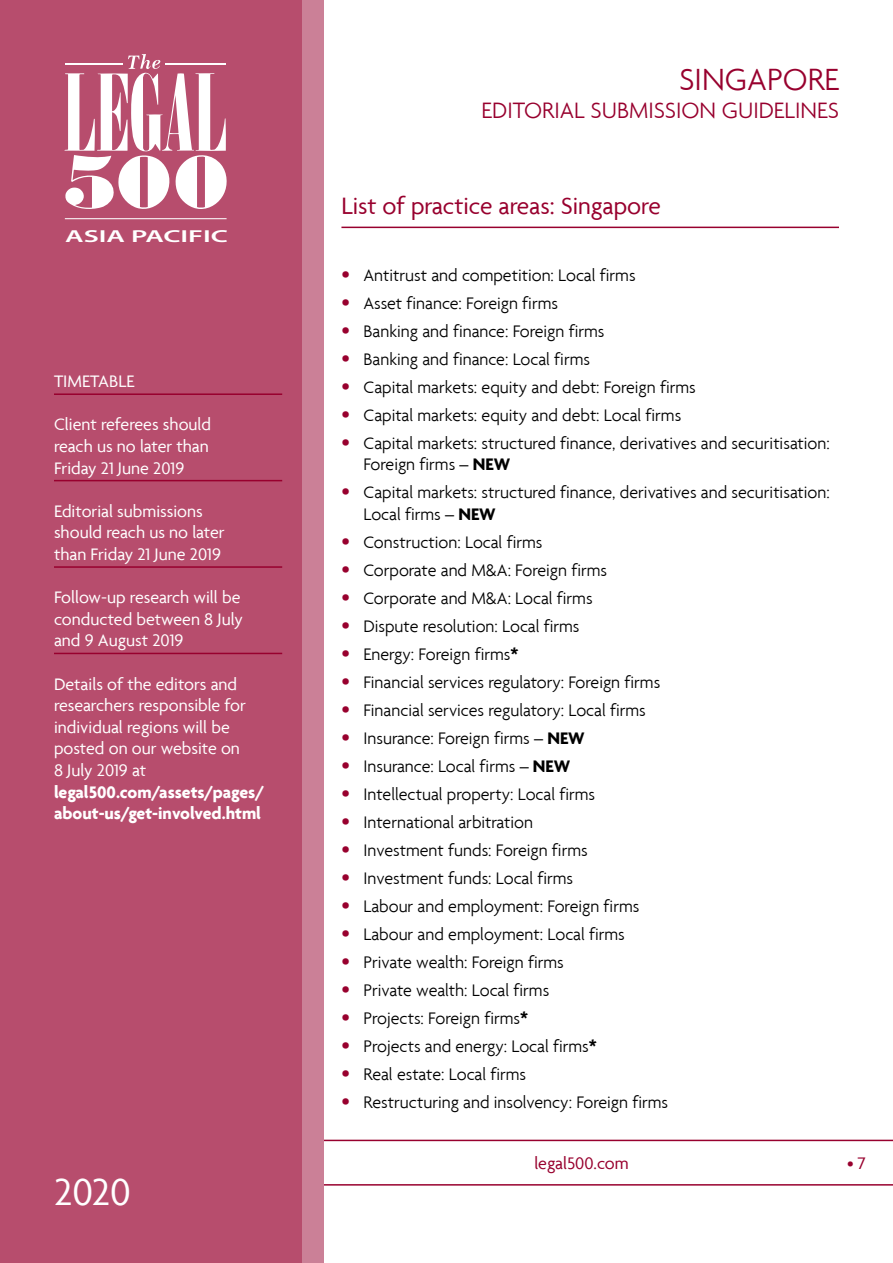
<style>
.page{position:relative;width:893px;height:1263px;background:#fff}
.page>*{position:absolute;margin:0;border:0;box-sizing:border-box;transform-origin:0 0}
.t1{font:40.5px "Agenda";color:#fff}
.t2{font:300 33px "Agenda";color:#98002e}
.t3{font:25.5px "Agenda";color:#98002e}
.t4{font:300 24px "Agenda";color:#98002e}
.t5{font:300 18px/21.6px "Agenda";color:#000}
.t6{font:18px/21.6px "Agenda";color:#fff}
.t7{font:700 18px/21.6px "Agenda";color:#fff}
.t8{font:18px "Agenda";color:#98002e}
.t9{font:600 17.4px "Myriad Pro";color:#fff;scale:1.68 1}
.s1{font-size:24px;color:#98002e}
.s2{font-weight:700}
</style>
<div class="page">
<svg style="left:323px;top:1140px;width:570px;height:45px"></svg>
<div style="left:0;top:0;width:323px;height:1263px;background:#cb8097"></div>
<div style="left:0;top:0;width:302px;height:1263px;background:#b74d6d"></div>
<svg style="left:64px;top:54px;width:163px;height:155px"></svg>
<hr style="left:65px;top:64px;width:58px;height:1px;background:#fff">
<hr style="left:165px;top:64px;width:61px;height:1px;background:#fff">
<hr style="left:65px;top:218px;width:162px;height:1px;background:#fff">
<hr style="left:54px;top:393px;width:228px;height:2px;background:#98002e">
<hr style="left:54px;top:480px;width:228px;height:1px;background:#98002e">
<hr style="left:54px;top:566px;width:228px;height:2px;background:#98002e">
<hr style="left:54px;top:653px;width:228px;height:1px;background:#98002e">
<hr style="left:341px;top:227px;width:498px;height:1px;background:#98002e">
<p class="t9" style="left:65px;top:225px;width:98px">ASIA PACIFIC</p>
<p class="t6" style="left:54px;top:370px;width:82px">TIMETABLE</p>
<p class="t6" style="left:54px;top:413px;width:159px;text-align:justify">Client referees should reach us no later than Friday 21 June 2019</p>
<p class="t6" style="left:54px;top:500px;width:172px">Editorial submissions should reach us no later than Friday 21 June 2019</p>
<p class="t6" style="left:54px;top:586px;width:190px">Follow-up research will be conducted between 8 July and 9 August 2019</p>
<p class="t6" style="left:54px;top:673px;width:193px">Details of the editors and researchers responsible for individual regions will be posted on our website on<br>8 July 2019 at</p>
<p class="t7" style="left:54px;top:780px;width:212px">legal500.com/assets/pages/ about-us/get-involved.html</p>
<h1 class="t1" style="left:54px;top:1168px;width:78px">2020</h1>
<h2 class="t2" style="left:679px;top:60px;width:161px">SINGAPORE</h2>
<h3 class="t4" style="left:482px;top:96px;width:359px">EDITORIAL SUBMISSION GUIDELINES</h3>
<h3 class="t3" style="left:341px;top:190px;width:321px">List of practice areas: Singapore</h3>
<p class="t5" style="left:341px;top:264px;width:296px"><span class="s1">•</span> Antitrust and competition: Local firms</p>
<p class="t5" style="left:341px;top:292px;width:218px"><span class="s1">•</span> Asset finance: Foreign firms</p>
<p class="t5" style="left:341px;top:320px;width:265px"><span class="s1">•</span> Banking and finance: Foreign firms</p>
<p class="t5" style="left:341px;top:348px;width:250px"><span class="s1">•</span> Banking and finance: Local firms</p>
<p class="t5" style="left:341px;top:376px;width:356px"><span class="s1">•</span> Capital markets: equity and debt: Foreign firms</p>
<p class="t5" style="left:341px;top:404px;width:341px"><span class="s1">•</span> Capital markets: equity and debt: Local firms</p>
<p class="t5" style="left:363px;top:432px;width:468px;text-indent:-22px"><span class="s1">•</span> Capital markets: structured finance, derivatives and securitisation:<br>Foreign firms – <span class="s2">NEW</span></p>
<p class="t5" style="left:363px;top:481px;width:468px;text-indent:-22px"><span class="s1">•</span> Capital markets: structured finance, derivatives and securitisation:<br>Local firms – <span class="s2">NEW</span></p>
<p class="t5" style="left:341px;top:531px;width:202px"><span class="s1">•</span> Construction: Local firms</p>
<p class="t5" style="left:341px;top:559px;width:267px"><span class="s1">•</span> Corporate and M&amp;A: Foreign firms</p>
<p class="t5" style="left:341px;top:587px;width:253px"><span class="s1">•</span> Corporate and M&amp;A: Local firms</p>
<p class="t5" style="left:341px;top:615px;width:240px"><span class="s1">•</span> Dispute resolution: Local firms</p>
<p class="t5" style="left:341px;top:643px;width:178px"><span class="s1">•</span> Energy: Foreign firms<span class="s2">*</span></p>
<p class="t5" style="left:341px;top:671px;width:320px"><span class="s1">•</span> Financial services regulatory: Foreign firms</p>
<p class="t5" style="left:341px;top:699px;width:306px"><span class="s1">•</span> Financial services regulatory: Local firms</p>
<p class="t5" style="left:341px;top:727px;width:245px"><span class="s1">•</span> Insurance: Foreign firms – <span class="s2">NEW</span></p>
<p class="t5" style="left:341px;top:755px;width:230px"><span class="s1">•</span> Insurance: Local firms – <span class="s2">NEW</span></p>
<p class="t5" style="left:341px;top:783px;width:255px"><span class="s1">•</span> Intellectual property: Local firms</p>
<p class="t5" style="left:341px;top:811px;width:193px"><span class="s1">•</span> International arbitration</p>
<p class="t5" style="left:341px;top:839px;width:248px"><span class="s1">•</span> Investment funds: Foreign firms</p>
<p class="t5" style="left:341px;top:867px;width:233px"><span class="s1">•</span> Investment funds: Local firms</p>
<p class="t5" style="left:341px;top:895px;width:299px"><span class="s1">•</span> Labour and employment: Foreign firms</p>
<p class="t5" style="left:341px;top:923px;width:285px"><span class="s1">•</span> Labour and employment: Local firms</p>
<p class="t5" style="left:341px;top:951px;width:224px"><span class="s1">•</span> Private wealth: Foreign firms</p>
<p class="t5" style="left:341px;top:979px;width:209px"><span class="s1">•</span> Private wealth: Local firms</p>
<p class="t5" style="left:341px;top:1007px;width:188px"><span class="s1">•</span> Projects: Foreign firms<span class="s2">*</span></p>
<p class="t5" style="left:341px;top:1035px;width:257px"><span class="s1">•</span> Projects and energy: Local firms<span class="s2">*</span></p>
<p class="t5" style="left:341px;top:1063px;width:186px"><span class="s1">•</span> Real estate: Local firms</p>
<p class="t5" style="left:341px;top:1090px;width:328px"><span class="s1">•</span> Restructuring and insolvency: Foreign firms</p>
<p class="t8" style="left:534px;top:1152px;width:96px">legal500.com</p>
<p class="t8" style="left:847px;top:1152px;width:20px">• 7</p>
</div>
